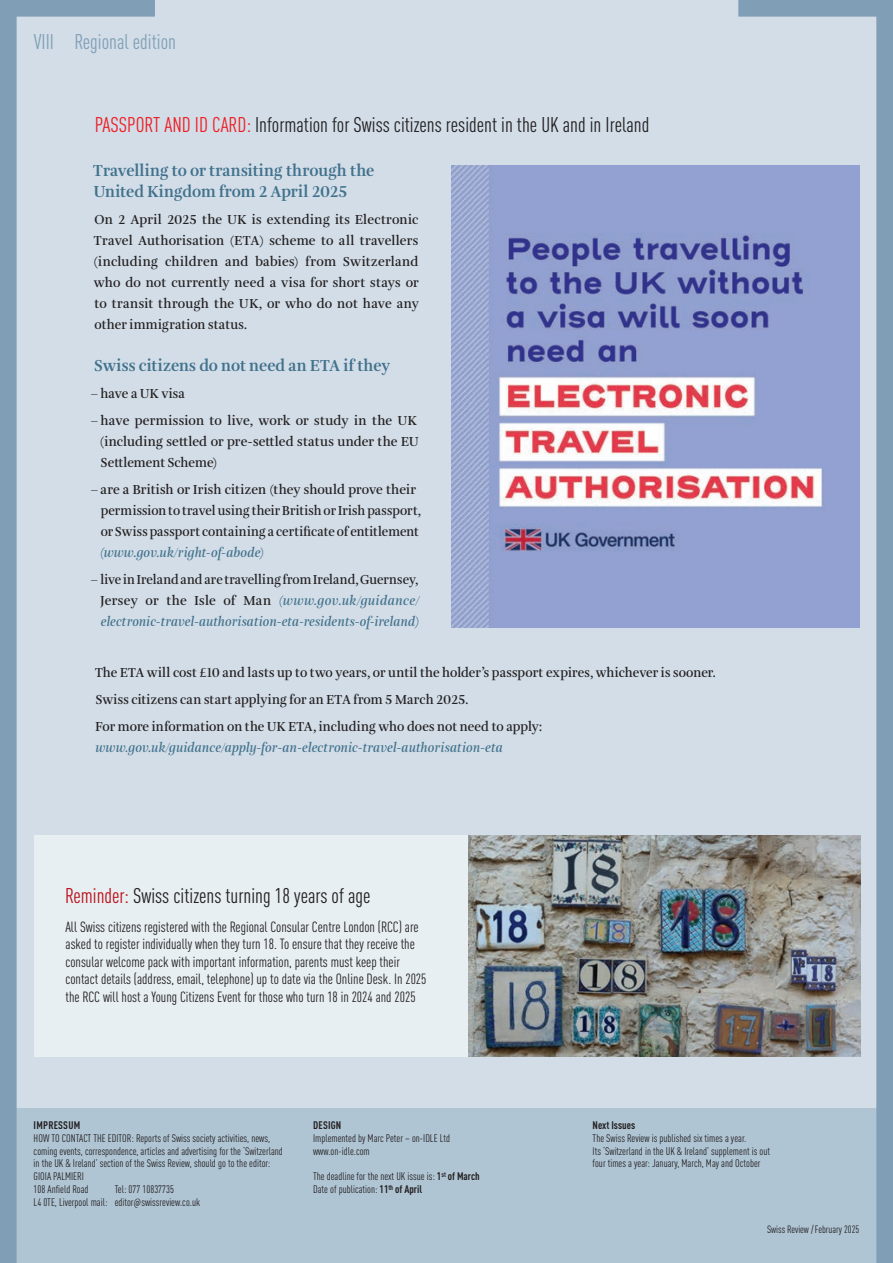
<style>
.page{position:relative;width:893px;height:1263px;background:#fff}
.page>*{position:absolute;margin:0;border:0;box-sizing:border-box;transform-origin:0 0}
.t1{font:condensed 21px "DINOT";color:#231f20}
.t2{font:condensed 21px "DINOT";color:#809fb6}
.t3{font:700 16.5px/21px "Amalia Pro";letter-spacing:.005em;color:#41718c;scale:.95 1}
.t4{font:condensed 14.7px/17.5px "DINOT";color:#231f20}
.t5{font:600 13.5px/21px "Amalia Pro";letter-spacing:.005em;color:#231f20}
.t6{font:600 13.5px/27px "Amalia Pro";letter-spacing:.005em;color:#231f20;scale:.95 1}
.t7{font:italic 600 13.5px/21px "Amalia Pro";letter-spacing:.01em;color:#41718c;text-align:justify}
.t8{font:italic 600 13.5px "Amalia Pro";letter-spacing:.01em;color:#41718c;scale:.95 1}
.t9{font:condensed 10.8px/12.8px "DINOT";color:#231f20}
.t10{font:700 condensed 10.8px "DINOT";letter-spacing:.02em;color:#231f20}
.t11{font:700 condensed 10.8px "DINOT";color:#231f20}
.t12{font:condensed 10.5px "DINOT";color:#231f20}
.s1{color:#ee1d23}
.s2{font-style:normal;color:#231f20}
.s3{color:#bb1018}
.s4{font-weight:700}
</style>
<div class="page">
<div style="left:0;top:0;width:892px;height:1262px;background:#d2dde7"></div>
<div style="left:0;top:1108px;width:892px;height:154px;background:#b0c5d4"></div>
<svg style="left:0;top:0;width:155px;height:1262px"></svg>
<svg style="left:738px;top:0;width:154px;height:1262px"></svg>
<div style="left:34px;top:835px;width:826px;height:221px;background:#e7eff3"></div>
<img style="left:451px;top:166px;width:408px;height:461px">
<img style="left:468px;top:835px;width:392px;height:221px">
<h1 class="t2" style="left:34px;top:29px;width:144px">VIII Regional edition</h1>
<h1 class="t1" style="left:95px;top:112px;width:556px"><span class="s1">PASSPORT AND ID CARD:</span> Information for Swiss citizens resident in the UK and in Ireland</h1>
<h2 class="t3" style="left:93px;top:160px;width:297px">Travelling to or transiting through the<br>United Kingdom from 2 April 2025</h2>
<p class="t5" style="left:93px;top:209px;width:327px;text-align:justify">On 2 April 2025 the UK is extending its Electronic Travel Authorisation (ETA) scheme to all travellers (including children and babies) from Switzerland who do not currently need a visa for short stays or to transit through the UK, or who do not have any other immigration status.</p>
<h2 class="t3" style="left:94px;top:355px;width:313px">Swiss citizens do not need an ETA if they</h2>
<p class="t6" style="left:91px;top:380px;width:100px">– have a UK visa</p>
<p class="t5" style="left:100px;top:410px;width:320px;text-indent:-9px">– have permission to live, work or study in the UK (including settled or pre-settled status under the EU<br>Settlement Scheme)</p>
<p class="t5" style="left:101px;top:479px;width:321px;text-indent:-9px">– are a British or Irish citizen (they should prove their permission to travel using their British or Irish passport, or Swiss passport containing a certificate of entitlement</p>
<p class="t8" style="left:100px;top:544px;width:174px">(www.gov.uk/right-of-abode)</p>
<p class="t7" style="left:100px;top:569px;width:320px;text-indent:-9px"><span class="s2">– live in Ireland and are travelling from Ireland, Guernsey, Jersey or the Isle of Man</span> (www.gov.uk/guidance/ electronic-travel-authorisation-eta-residents-of-ireland)</p>
<p class="t6" style="left:95px;top:659px;width:654px">The ETA will cost £10 and lasts up to two years, or until the holder’s passport expires, whichever is sooner.<br>Swiss citizens can start applying for an ETA from 5 March 2025.<br>For more information on the UK ETA, including who does not need to apply:</p>
<p class="t8" style="left:95px;top:739px;width:430px">www.gov.uk/guidance/apply-for-an-electronic-travel-authorisation-eta</p>
<h1 class="t1" style="left:65px;top:883px;width:306px"><span class="s3">Reminder:</span> Swiss citizens turning 18 years of age</h1>
<p class="t4" style="left:65px;top:917px;width:362px">All Swiss citizens registered with the Regional Consular Centre London (RCC) are asked to register individually when they turn 18. To ensure that they receive the consular welcome pack with important information, parents must keep their contact details (address, email, telephone) up to date via the Online Desk. In 2025 the RCC will host a Young Citizens Event for those who turn 18 in 2024 and 2025</p>
<p class="t10" style="left:34px;top:1118px;width:48px">IMPRESSUM</p>
<p class="t9" style="left:34px;top:1131px;width:250px">HOW TO CONTACT THE EDITOR: Reports of Swiss society activities, news, coming events, correspondence, articles and advertising for the ‘Switzerland in the UK &amp; Ireland’ section of the Swiss Review, should go to the editor:<br>GIOIA PALMIERI<br>108 Anfield Road</p>
<p class="t9" style="left:34px;top:1182px;width:168px;text-indent:81px">Tel: 077 10837735<br>L4 0TE, Liverpool mail: editor@swissreview.co.uk</p>
<p class="t10" style="left:313px;top:1118px;width:30px">DESIGN</p>
<p class="t9" style="left:313px;top:1131px;width:138px">Implemented by Marc Peter – on-IDLE Ltd www.on-idle.com</p>
<p class="t9" style="left:313px;top:1169px;width:168px">The deadline for the next UK issue is: <span class="s4">1</span><sup>st</sup> <span class="s4">of March<br></span>Date of publication: <span class="s4">11</span><sup>th</sup> <span class="s4">of April</span></p>
<p class="t11" style="left:592px;top:1118px;width:44px">Next Issues</p>
<p class="t9" style="left:592px;top:1131px;width:179px">The Swiss Review is published six times a year.<br>Its ‘Switzerland in the UK &amp; Ireland’ supplement is out four times a year: January, March, May and October</p>
<p class="t12" style="left:766px;top:1222px;width:94px">Swiss Review / February 2025</p>
</div>
